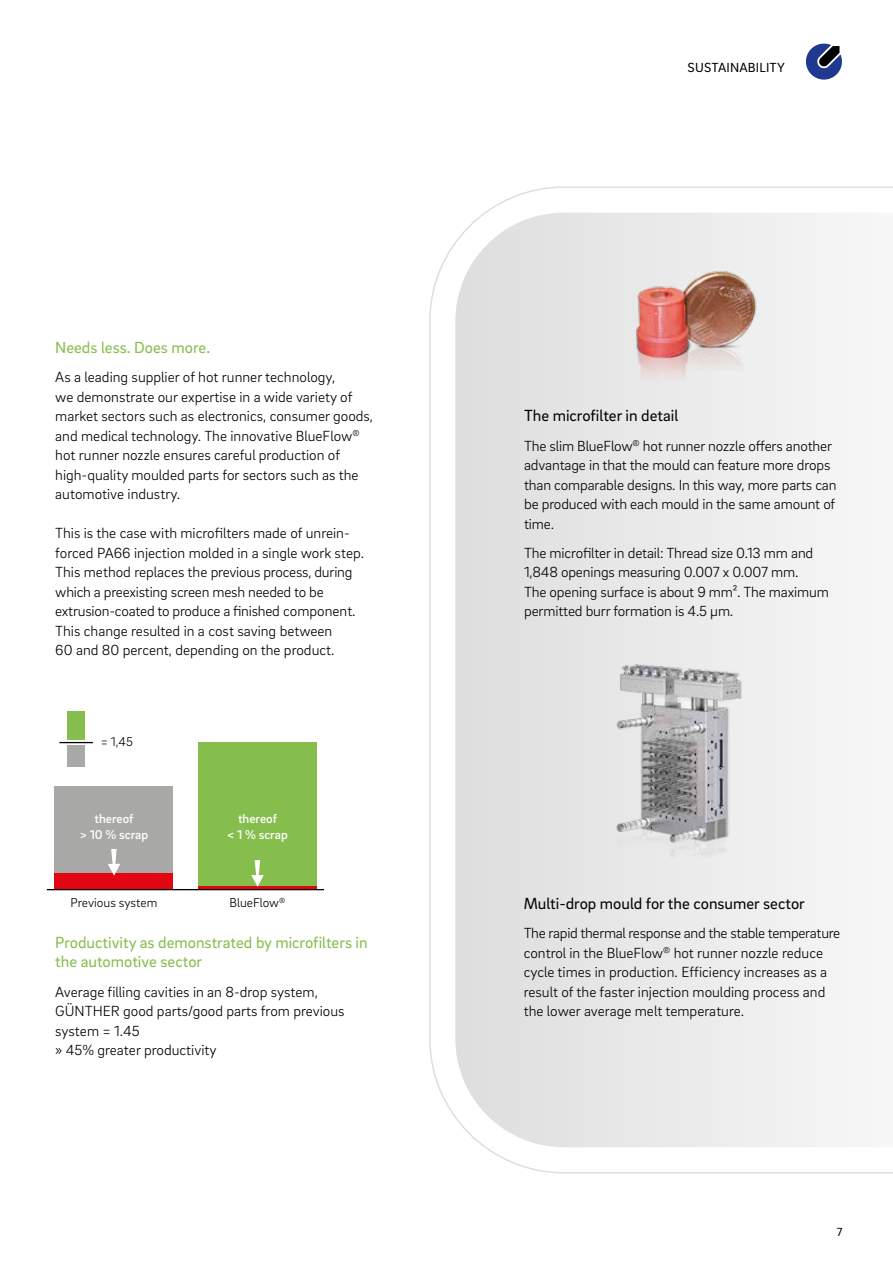
<style>
.page{position:relative;width:893px;height:1263px;background:#fff}
.page>*{position:absolute;margin:0;border:0;box-sizing:border-box;transform-origin:0 0}
.t1{font:16.5px/19.5px "Brix Sans";color:#85bd4b}
.t2{font:16.5px "Brix Sans";color:#000}
.t3{font:300 15px/19.5px "Brix Sans";color:#000}
.t4{font:13.5px "Brix Sans";letter-spacing:.015em;color:#000}
.t5{font:500 13.2px/15.8px "Brix Sans";color:#fff;text-align:center}
.t6{font:300 13.2px "Brix Sans";color:#000}
.t7{font:300 13.05px "Brix Sans";color:#000}
.t8{font:12px "Brix Sans";color:#000}
</style>
<div class="page">
<svg style="left:429px;top:186px;width:464px;height:987px"></svg>
<svg style="left:455px;top:213px;width:438px;height:934px"></svg>
<img style="left:606px;top:265px;width:172px;height:127px">
<img style="left:587px;top:660px;width:190px;height:213px">
<div style="left:55px;top:872px;width:118px;height:18px;background:#e20613"></div>
<hr style="left:198px;top:886px;width:119px;height:4px;background:#e20613">
<hr style="left:47px;top:889px;width:276px;height:1px;background:#000">
<div style="left:55px;top:786px;width:118px;height:86px;background:#a8a8a7"></div>
<div style="left:198px;top:742px;width:119px;height:144px;background:#85be4c"></div>
<svg style="left:108px;top:849px;width:12px;height:27px"></svg>
<svg style="left:251px;top:860px;width:13px;height:27px"></svg>
<hr style="left:59px;top:742px;width:34px;height:1px;background:#000">
<div style="left:67px;top:745px;width:18px;height:21px;background:#a8a8a7"></div>
<div style="left:67px;top:711px;width:18px;height:29px;background:#85be4c"></div>
<svg style="left:806px;top:43px;width:36px;height:37px"></svg>
<p class="t1" style="left:55px;top:337px;width:156px">Needs less. Does more.</p>
<p class="t3" style="left:55px;top:367px;width:319px">As a leading supplier of hot runner technology,<br>we demonstrate our expertise in a wide variety of market sectors such as electronics, consumer goods, and medical technology. The innovative BlueFlow<sup>® </sup>hot runner nozzle ensures careful production of high-quality moulded parts for sectors such as the automotive industry.</p>
<p class="t3" style="left:55px;top:523px;width:310px">This is the case with microfilters made of unrein&shy;forced PA66 injection molded in a single work step.<br>This method replaces the previous process, during which a preexisting screen mesh needed to be extrusion-coated to produce a finished component.<br>This change resulted in a cost saving between<br>60 and 80 percent, depending on the product.</p>
<p class="t7" style="left:101px;top:734px;width:34px">= 1,45</p>
<p class="t5" style="left:80px;top:810px;width:70px">thereof<br>&gt; 10 % scrap</p>
<p class="t5" style="left:227px;top:810px;width:62px">thereof<br>&lt; 1 % scrap</p>
<p class="t6" style="left:71px;top:894px;width:88px">Previous system</p>
<p class="t6" style="left:230px;top:894px;width:57px">BlueFlow<sup>®</sup></p>
<p class="t1" style="left:55px;top:932px;width:314px">Productivity as demonstrated by microfilters in the automotive sector</p>
<p class="t3" style="left:55px;top:981px;width:291px">Average filling cavities in an 8-drop system,<br>GÜNTHER good parts/good parts from previous system = 1.45<br>» 45% greater productivity</p>
<p class="t4" style="left:687px;top:59px;width:99px">SUSTAINABILITY</p>
<p class="t2" style="left:524px;top:405px;width:156px">The microfilter in detail</p>
<p class="t3" style="left:524px;top:435px;width:314px">The slim BlueFlow<sup>®</sup> hot runner nozzle offers another advantage in that the mould can feature more drops than comparable designs. In this way, more parts can be produced with each mould in the same amount of time.</p>
<p class="t3" style="left:524px;top:542px;width:306px">The microfilter in detail: Thread size 0.13 mm and 1,848 openings measuring 0.007 x 0.007 mm.<br>The opening surface is about 9 mm². The maximum permitted burr formation is 4.5 μm.</p>
<p class="t2" style="left:524px;top:893px;width:283px">Multi-drop mould for the consumer sector</p>
<p class="t3" style="left:524px;top:923px;width:318px">The rapid thermal response and the stable temperature control in the BlueFlow<sup>®</sup> hot runner nozzle reduce cycle times in production. Efficiency increases as a result of the faster injection moulding process and the lower average melt temperature.</p>
<p class="t8" style="left:837px;top:1225px;width:7px">7</p>
</div>
